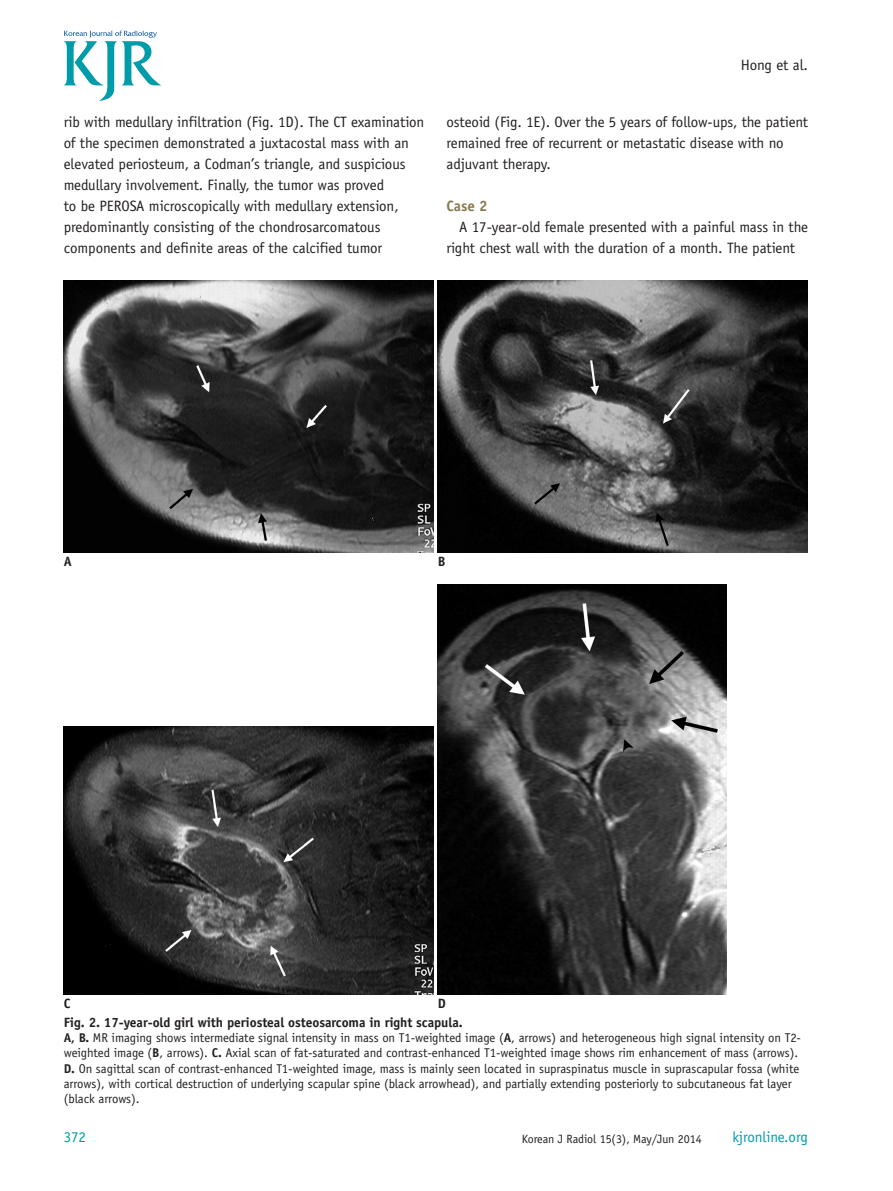
<style>
.page{position:relative;width:893px;height:1191px;background:#fff}
.page>*{position:absolute;margin:0;border:0;box-sizing:border-box;transform-origin:0 0}
.본문{font:15px/21px "Officina Sans Std";letter-spacing:-.005em;color:#231f20}
.t1{font:15px "Officina Sans Std";letter-spacing:-.005em;color:#009caa}
._1_제목{font:700 15px "Officina Sans Std";color:#887a51}
.그림제목{font:700 13.5px "Officina Sans Std";letter-spacing:-.005em;color:#231f20}
.그림제목1{font:12.75px/15.3px "Officina Sans Std";letter-spacing:-.005em;color:#231f20}
.t2{font:12px "Officina Sans Std";letter-spacing:-.005em;color:#231f20}
.s1{font-weight:700}
</style>
<div class="page">
<svg style="left:64px;top:31px;width:97px;height:70px"></svg>
<img style="left:64px;top:281px;width:370px;height:272px">
<img style="left:64px;top:726px;width:370px;height:268px">
<img style="left:438px;top:281px;width:370px;height:272px">
<img style="left:438px;top:585px;width:288px;height:409px">
<p class="본문" style="left:741px;top:54px;width:69px">Hong et al.</p>
<p class="본문" style="left:64px;top:112px;width:362px">rib with medullary infiltration (Fig. 1D). The CT examination of the specimen demonstrated a juxtacostal mass with an elevated periosteum, a Codman’s triangle, and suspicious medullary involvement. Finally, the tumor was proved<br>to be PEROSA microscopically with medullary extension, predominantly consisting of the chondrosarcomatous components and definite areas of the calcified tumor</p>
<p class="본문" style="left:446px;top:112px;width:363px">osteoid (Fig. 1E). Over the 5 years of follow-ups, the patient remained free of recurrent or metastatic disease with no adjuvant therapy.</p>
<p class="_1_제목" style="left:446px;top:197px;width:43px">Case 2</p>
<p class="본문" style="left:446px;top:217px;width:363px;text-indent:13px">A 17-year-old female presented with a painful mass in the right chest wall with the duration of a month. The patient</p>
<p class="그림제목" style="left:64px;top:553px;width:10px">A</p>
<p class="그림제목" style="left:438px;top:553px;width:9px">B</p>
<p class="그림제목" style="left:64px;top:994px;width:8px">C</p>
<p class="그림제목" style="left:438px;top:994px;width:10px">D</p>
<p class="그림제목" style="left:64px;top:1013px;width:400px">Fig. 2. 17-year-old girl with periosteal osteosarcoma in right scapula.</p>
<p class="그림제목1" style="left:64px;top:1030px;width:739px"><span class="s1">A, B.</span> MR imaging shows intermediate signal intensity in mass on T1-weighted image (<span class="s1">A</span>, arrows) and heterogeneous high signal intensity on T2- weighted image (<span class="s1">B</span>, arrows). <span class="s1">C.</span> Axial scan of fat-saturated and contrast-enhanced T1-weighted image shows rim enhancement of mass (arrows).<br><span class="s1">D.</span> On sagittal scan of contrast-enhanced T1-weighted image, mass is mainly seen located in supraspinatus muscle in suprascapular fossa (white arrows), with cortical destruction of underlying scapular spine (black arrowhead), and partially extending posteriorly to subcutaneous fat layer (black arrows).</p>
<p class="t1" style="left:64px;top:1128px;width:24px">372</p>
<p class="t2" style="left:522px;top:1132px;width:181px">Korean J Radiol 15(3), May/Jun 2014</p>
<p class="t1" style="left:732px;top:1128px;width:77px">kjronline.org</p>
</div>
